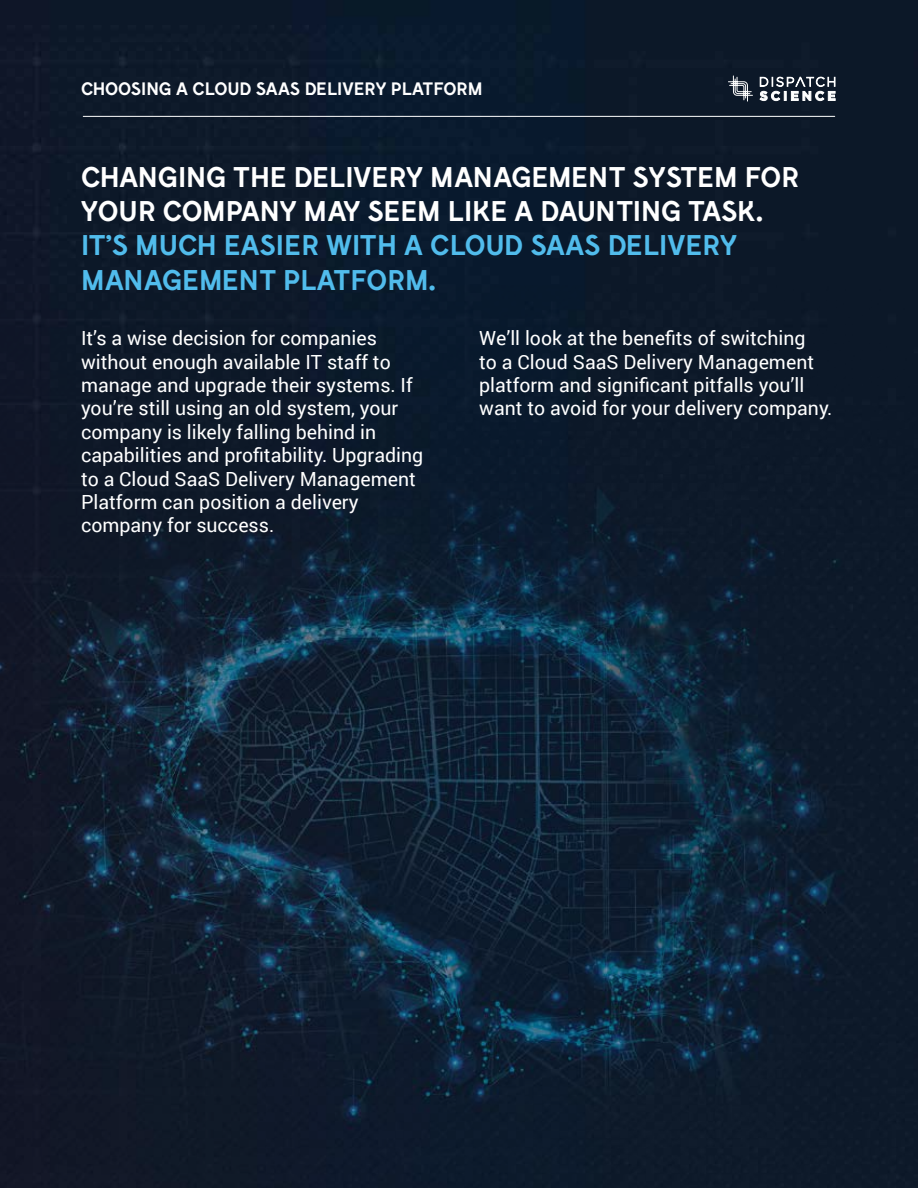
<style>
.page{position:relative;width:918px;height:1188px;background:#fff}
.page>*{position:absolute;margin:0;border:0;box-sizing:border-box;transform-origin:0 0}
.t1{font:700 28.5px/34.2px "Fabrik";color:#fff}
.t2{font:700 28.5px/34.2px "Fabrik";color:#51bcec}
.t3{font:19.5px/23.4px "Roboto";color:#fff}
.t4{font:700 18px "Fabrik";color:#fff}
</style>
<div class="page">
<div style="left:0;top:0;width:918px;height:215px;background:#0c1828"></div>
<hr style="left:83px;top:116px;width:752px;height:1px;background:#fff">
<svg style="left:728px;top:75px;width:25px;height:27px"></svg>
<svg style="left:760px;top:77px;width:75px;height:24px"></svg>
<img style="left:0;top:215px;width:918px;height:973px">
<p class="t4" style="left:81px;top:79px;width:403px">CHOOSING A CLOUD SAAS DELIVERY PLATFORM</p>
<h1 class="t1" style="left:81px;top:160px;width:720px">CHANGING THE DELIVERY MANAGEMENT SYSTEM FOR<br>YOUR COMPANY MAY SEEM LIKE A DAUNTING TASK.</h1>
<h1 class="t2" style="left:81px;top:229px;width:657px">IT’S MUCH EASIER WITH A CLOUD SAAS DELIVERY<br>MANAGEMENT PLATFORM.</h1>
<p class="t3" style="left:479px;top:326px;width:355px">We’ll look at the benefits of switching<br>to a Cloud SaaS Delivery Management platform and significant pitfalls you’ll want to avoid for your delivery company.</p>
<p class="t3" style="left:81px;top:326px;width:344px">It’s a wise decision for companies without enough available IT staff to manage and upgrade their systems. If you’re still using an old system, your company is likely falling behind in capabilities and profitability. Upgrading to a Cloud SaaS Delivery Management Platform can position a delivery company for success.</p>
</div>
